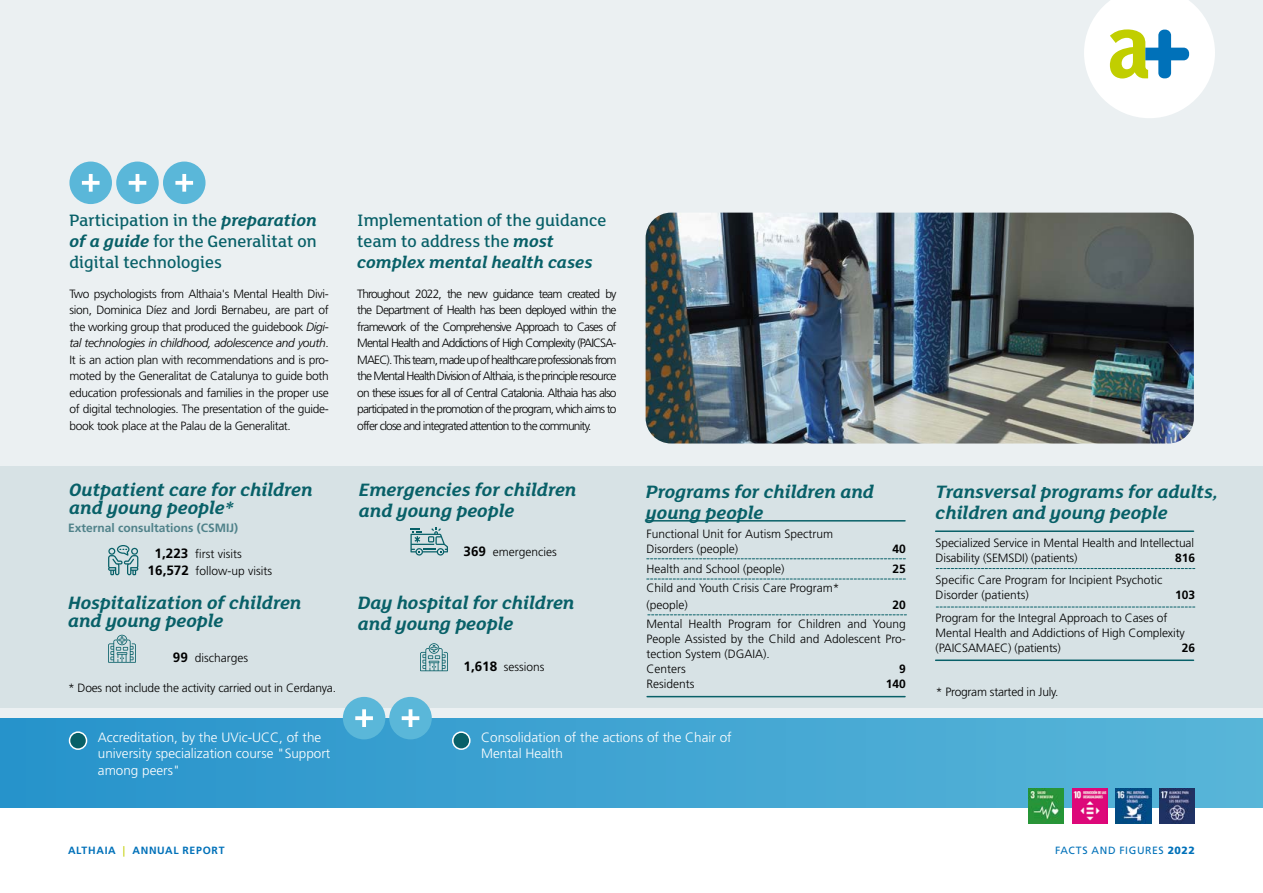
<style>
.page{position:relative;width:1263px;height:893px;background:#fff}
.page>*{position:absolute;margin:0;border:0;box-sizing:border-box;transform-origin:0 0}
.t1{font:italic 700 19.5px/21px "FS Lola";color:#086068}
.t2{font:500 18px/21px "FS Lola";color:#086068;text-align:justify}
.t3{font:300 13.5px/16.5px "Frutiger LT Std";color:#fff}
.t4{font:300 12px/16.5px "Frutiger LT Std";letter-spacing:-.01em;color:#000;text-align:justify}
.t5{font:700 12px "Frutiger LT Std";color:#50828a}
.t6{font:700 12px "Frutiger LT Std";color:#000}
.t7{font:700 10.5px "Frutiger LT Std";letter-spacing:.065em;color:#0071b9}
.t8{font:10.5px "Frutiger LT Std";letter-spacing:.06em;color:#0071b9}
.s1{font-weight:700;font-style:italic}
.s2{font-style:italic}
.s3{font-weight:700;font-size:13.5px}
.s4{font-weight:400;color:#c1ce00}
.s5{font-weight:900}
</style>
<div class="page">
<div style="left:0;top:0;width:1263px;height:808px;background:#ebf0f2"></div>
<div style="left:0;top:466px;width:1263px;height:242px;background:#d7e2e5"></div>
<div style="left:0;top:718px;width:1263px;height:90px;background:linear-gradient(to right,#2793cc,#59b4d7)"></div>
<svg style="left:936px;top:568px;width:259px;height:1px"></svg>
<svg style="left:936px;top:607px;width:259px;height:1px"></svg>
<hr style="left:936px;top:530px;width:257px;height:2px;background:#086068">
<hr style="left:936px;top:659px;width:257px;height:2px;background:#086068">
<svg style="left:108px;top:545px;width:30px;height:30px"></svg>
<svg style="left:108px;top:635px;width:28px;height:28px"></svg>
<div style="left:70px;top:732px;width:17px;height:17px;background:#086068;border-radius:50%"></div>
<div style="left:69px;top:731px;width:18px;height:19px;border:2px solid #fff;border-radius:50%"></div>
<hr style="left:647px;top:520px;width:258px;height:2px;background:#086068">
<hr style="left:647px;top:696px;width:258px;height:1px;background:#086068">
<svg style="left:647px;top:558px;width:258px;height:1px"></svg>
<svg style="left:647px;top:579px;width:258px;height:1px"></svg>
<svg style="left:648px;top:614px;width:258px;height:1px"></svg>
<svg style="left:420px;top:643px;width:28px;height:28px"></svg>
<svg style="left:410px;top:527px;width:38px;height:29px"></svg>
<svg style="left:1084px;top:0;width:131px;height:118px"></svg>
<img style="left:646px;top:213px;width:548px;height:230px">
<div style="left:453px;top:732px;width:17px;height:17px;background:#086068;border-radius:50%"></div>
<div style="left:452px;top:731px;width:18px;height:19px;border:2px solid #fff;border-radius:50%"></div>
<img style="left:1028px;top:789px;width:35px;height:35px">
<img style="left:1072px;top:789px;width:35px;height:35px">
<img style="left:1116px;top:789px;width:35px;height:35px">
<img style="left:1160px;top:789px;width:35px;height:35px">
<div style="left:69px;top:162px;width:43px;height:42px;background:#5ab7d9;border-radius:50%"></div>
<svg style="left:82px;top:174px;width:18px;height:18px"></svg>
<div style="left:116px;top:162px;width:43px;height:42px;background:#5ab7d9;border-radius:50%"></div>
<svg style="left:129px;top:174px;width:17px;height:18px"></svg>
<div style="left:163px;top:162px;width:43px;height:42px;background:#5ab7d9;border-radius:50%"></div>
<svg style="left:175px;top:174px;width:18px;height:18px"></svg>
<div style="left:343px;top:697px;width:42px;height:42px;background:#5ab7d9;border-radius:50%"></div>
<svg style="left:355px;top:709px;width:18px;height:18px"></svg>
<div style="left:389px;top:697px;width:43px;height:42px;background:#5ab7d9;border-radius:50%"></div>
<svg style="left:402px;top:709px;width:17px;height:18px"></svg>
<p class="t2" style="left:69px;top:209px;width:249px">Participation in the <span class="s1">preparation of a guide</span> for the Generalitat on digital technologies</p>
<p class="t4" style="left:69px;top:285px;width:261px">Two psychologists from Althaia's Mental Health Divi&shy;sion, Dominica Díez and Jordi Bernabeu, are part of the working group that produced the guidebook <span class="s2">Digi&shy;tal technologies in childhood, adolescence and youth</span>.<br>It is an action plan with recommendations and is pro&shy;moted by the Generalitat de Catalunya to guide both education professionals and families in the proper use of digital technologies. The presentation of the guide&shy;book took place at the Palau de la Generalitat.</p>
<p class="t1" style="left:69px;top:480px;width:245px;line-height:18px">Outpatient care for children and young people*</p>
<p class="t5" style="left:68px;top:521px;width:172px">External consultations (CSMIJ)</p>
<p class="t4" style="left:155px;top:545px;width:89px"><span class="s3">1,223</span> first visits</p>
<p class="t4" style="left:148px;top:562px;width:126px"><span class="s3">16,572</span> follow-up visits</p>
<p class="t1" style="left:68px;top:591px;width:235px">Hospitalization of children</p>
<p class="t1" style="left:68px;top:609px;width:157px">and young people</p>
<p class="t4" style="left:173px;top:650px;width:77px"><span class="s3">99</span> discharges</p>
<p class="t4" style="left:68px;top:680px;width:269px">* Does not include the activity carried out in Cerdanya.</p>
<p class="t3" style="left:98px;top:729px;width:234px">Accreditation, by the UVic-UCC, of the university specialization course "Support among peers"</p>
<p class="t2" style="left:357px;top:209px;width:251px;text-align:left">Implementation of the guidance team to address the <span class="s1">most complex mental health cases</span></p>
<p class="t4" style="left:357px;top:285px;width:261px">Throughout 2022, the new guidance team created by the Department of Health has been deployed within the framework of the Comprehensive Approach to Cases of Mental Health and Addictions of High Complexity (PAICSA-MAEC). This team, made up of healthcare professionals from the Mental Health Division of Althaia, is the principle resource on these issues for all of Central Catalonia. Althaia has also participated in the promotion of the program, which aims to offer close and integrated attention to the community.</p>
<p class="t1" style="left:359px;top:478px;width:219px">Emergencies for children</p>
<p class="t1" style="left:359px;top:499px;width:157px">and young people</p>
<p class="t4" style="left:463px;top:544px;width:95px"><span class="s3">369</span> emergencies</p>
<p class="t1" style="left:358px;top:591px;width:218px">Day hospital for children</p>
<p class="t1" style="left:358px;top:612px;width:157px">and young people</p>
<p class="t4" style="left:463px;top:659px;width:83px"><span class="s3">1,618</span> sessions</p>
<p class="t1" style="left:646px;top:480px;width:230px">Programs for children and young people</p>
<p class="t4" style="left:646px;top:526px;width:188px">Functional Unit for Autism Spectrum</p>
<p class="t4" style="left:646px;top:541px;width:93px">Disorders (people)</p>
<p class="t6" style="left:892px;top:542px;width:15px">40</p>
<p class="t4" style="left:646px;top:560px;width:140px">Health and School (people)</p>
<p class="t6" style="left:892px;top:561px;width:15px">25</p>
<p class="t4" style="left:646px;top:580px;width:195px">Child and Youth Crisis Care Program*</p>
<p class="t4" style="left:646px;top:596px;width:43px">(people)</p>
<p class="t6" style="left:892px;top:597px;width:15px">20</p>
<p class="t4" style="left:646px;top:617px;width:261px;line-height:15px">Mental Health Program for Children and Young People Assisted by the Child and Adolescent Pro&shy;tection System (DGAIA).</p>
<p class="t4" style="left:646px;top:661px;width:41px">Centers</p>
<p class="t6" style="left:899px;top:662px;width:8px">9</p>
<p class="t4" style="left:646px;top:676px;width:50px">Residents</p>
<p class="t6" style="left:886px;top:677px;width:22px">140</p>
<p class="t3" style="left:481px;top:729px;width:252px">Consolidation of the actions of the Chair of<br>Mental Health</p>
<p class="t1" style="left:936px;top:480px;width:284px">Transversal programs for adults, children and young people</p>
<p class="t4" style="left:936px;top:535px;width:260px;line-height:15px">Specialized Service in Mental Health and Intellectual<br>Disability (SEMSDI) (patients)</p>
<p class="t6" style="left:1175px;top:550px;width:22px">816</p>
<p class="t4" style="left:936px;top:572px;width:228px">Specific Care Program for Incipient Psychotic</p>
<p class="t4" style="left:936px;top:587px;width:95px">Disorder (patients)</p>
<p class="t6" style="left:1175px;top:588px;width:22px">103</p>
<p class="t4" style="left:936px;top:610px;width:251px;line-height:15px;text-align:left">Program for the Integral Approach to Cases of<br>Mental Health and Addictions of High Complexity (PAICSAMAEC) (patients)</p>
<p class="t6" style="left:1182px;top:640px;width:15px">26</p>
<p class="t4" style="left:936px;top:684px;width:124px">* Program started in July.</p>
<p class="t7" style="left:68px;top:844px;width:158px">ALTHAIA <span class="s4">|</span> ANNUAL REPORT</p>
<p class="t8" style="left:1055px;top:844px;width:141px">FACTS AND FIGURES <span class="s5">2022</span></p>
</div>
